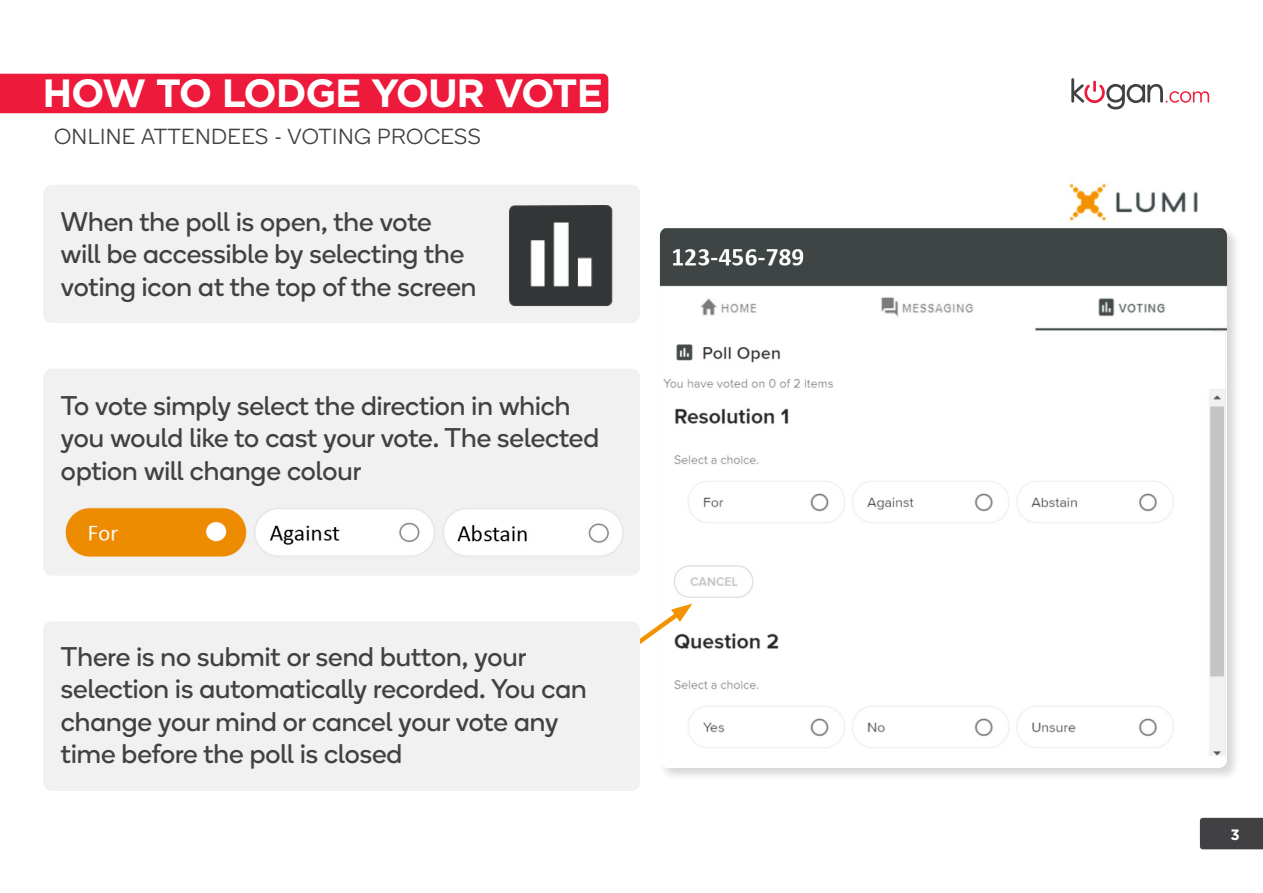
<style>
.page{position:relative;width:1263px;height:893px;background:#fff}
.page>*{position:absolute;margin:0;border:0;box-sizing:border-box;transform-origin:0 0}
.t1{font:700 39.45px "Gotham";letter-spacing:-.03em;color:#fff}
.t2{font:27px/32.4px "Boing";color:#414042}
.t3{font:300 21.9px "Boing";letter-spacing:.02em;color:#414042}
.t4{font:700 15px "Gotham";color:#fff}
</style>
<div class="page">
<div style="left:0;top:74px;width:608px;height:39px;background:#ed1a3b"></div>
<svg style="left:1071px;top:78px;width:138px;height:32px"></svg>
<div style="left:43px;top:185px;width:597px;height:138px;background:#f1f1f2;border-radius:9px"></div>
<div style="left:43px;top:369px;width:597px;height:207px;background:#f1f1f2;border-radius:9px"></div>
<img style="left:65px;top:507px;width:558px;height:50px">
<img style="left:1069px;top:183px;width:129px;height:38px">
<img style="left:509px;top:205px;width:104px;height:101px">
<div style="left:1200px;top:818px;width:63px;height:31px;background:#414042"></div>
<div style="left:657px;top:225px;width:584px;height:557px;background:#000;opacity:.16"></div>
<img style="left:660px;top:227px;width:567px;height:541px">
<svg style="left:640px;top:604px;width:52px;height:178px"></svg>
<div style="left:43px;top:621px;width:597px;height:170px;background:#f1f1f2;border-radius:9px"></div>
<h1 class="t1" style="left:43px;top:67px;width:562px">HOW TO LODGE YOUR VOTE</h1>
<p class="t3" style="left:54px;top:123px;width:428px">ONLINE ATTENDEES - VOTING PROCESS</p>
<p class="t2" style="left:61px;top:205px;width:417px">When the poll is open, the vote will be accessible by selecting the voting icon at the top of the screen</p>
<p class="t2" style="left:61px;top:389px;width:540px">To vote simply select the direction in which you would like to cast your vote. The selected option will change colour</p>
<p class="t2" style="left:61px;top:640px;width:527px">There is no submit or send button, your selection is automatically recorded. You can change your mind or cancel your vote any time before the poll is closed</p>
<p class="t4" style="left:1230px;top:824px;width:11px">3</p>
</div>
